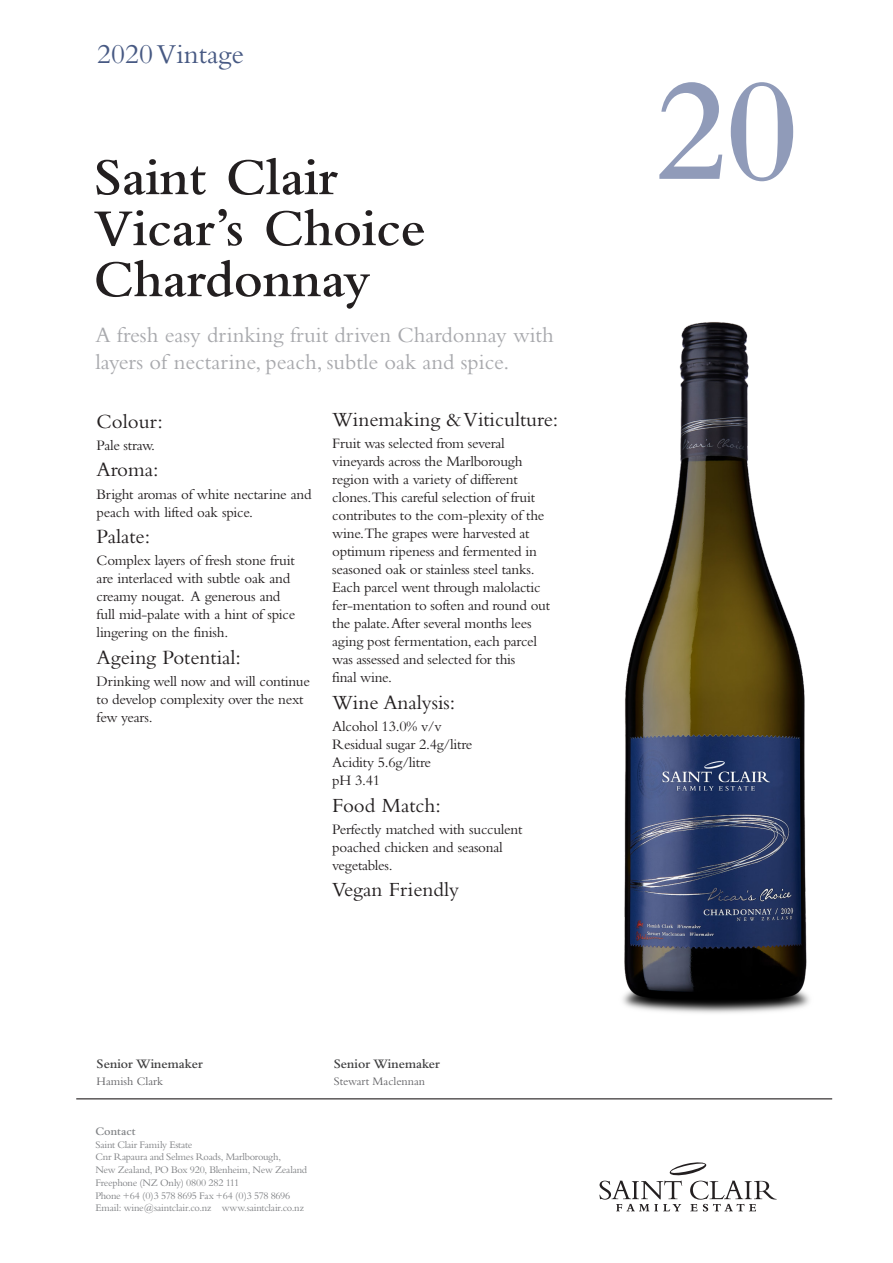
<style>
.page{position:relative;width:893px;height:1263px;background:#fff}
.page>*{position:absolute;margin:0;border:0;box-sizing:border-box;transform-origin:0 0}
.t1{font:600 151.5px "Bembo";color:#909bb9}
.Main_head{font:600 54px/51px "Bembo";color:#231f20}
.t2{font:28.5px "Bembo";color:#475983}
.t3{font:22.5px/27px "Bembo";color:#a8a9ad}
.sub_heads{font:21px "Bembo";color:#231f20}
.sub_heads-2{font:15px/18px "Bembo";letter-spacing:-.015em;color:#231f20}
.t4{font:600 13.5px "Bembo";color:#3e3e3f}
.t5{font:12px "Bembo";color:#636366}
.Body_copy{font:600 12px "Bembo";color:#808285}
.Body_copy-2{font:10.5px/12.8px "Bembo";letter-spacing:-.025em;color:#808285}
</style>
<div class="page">
<hr style="left:76px;top:1098px;width:756px;height:1px;background:#231f20">
<svg style="left:599px;top:1162px;width:178px;height:49px"></svg>
<img style="left:622px;top:322px;width:188px;height:691px">
<p class="t2" style="left:97px;top:38px;width:148px">2020 Vintage</p>
<p class="Main_head" style="left:94px;top:152px;width:334px">Saint Clair<br>Vicar’s Choice<br>Chardonnay</p>
<p class="t3" style="left:95px;top:321px;width:460px">A fresh easy drinking fruit driven Chardonnay with layers of nectarine, peach, subtle oak and spice.</p>
<p class="sub_heads" style="left:97px;top:409px;width:68px">Colour:</p>
<p class="sub_heads-2" style="left:97px;top:436px;width:60px">Pale straw.</p>
<p class="sub_heads" style="left:97px;top:457px;width:63px">Aroma:</p>
<p class="sub_heads-2" style="left:97px;top:485px;width:216px">Bright aromas of white nectarine and peach with lifted oak spice.</p>
<p class="sub_heads" style="left:97px;top:524px;width:55px">Palate:</p>
<p class="sub_heads-2" style="left:97px;top:551px;width:200px">Complex layers of fresh stone fruit are interlaced with subtle oak and creamy nougat. A generous and full mid-palate with a hint of spice lingering on the finish.</p>
<p class="sub_heads" style="left:97px;top:645px;width:146px">Ageing Potential:</p>
<p class="sub_heads-2" style="left:97px;top:672px;width:215px">Drinking well now and will continue to develop complexity over the next few years.</p>
<p class="sub_heads" style="left:332px;top:407px;width:228px">Winemaking &amp; Viticulture:</p>
<p class="sub_heads-2" style="left:332px;top:434px;width:219px">Fruit was selected from several vineyards across the Marlborough region with a variety of different clones.This careful selection of fruit contributes to the com-plexity of the wine.The grapes were harvested at optimum ripeness and fermented in seasoned oak or stainless steel tanks.<br>Each parcel went through malolactic fer-mentation to soften and round out the palate. After several months lees aging post fermentation, each parcel was assessed and selected for this<br>final wine.</p>
<p class="sub_heads" style="left:332px;top:690px;width:124px">Wine Analysis:</p>
<p class="sub_heads-2" style="left:332px;top:717px;width:111px">Alcohol 13.0% v/v</p>
<p class="sub_heads-2" style="left:332px;top:735px;width:142px">Residual sugar 2.4g/litre</p>
<p class="sub_heads-2" style="left:332px;top:753px;width:100px">Acidity 5.6g/litre</p>
<p class="sub_heads-2" style="left:332px;top:771px;width:49px">pH 3.41</p>
<p class="sub_heads" style="left:332px;top:793px;width:110px">Food Match:</p>
<p class="sub_heads-2" style="left:332px;top:820px;width:192px">Perfectly matched with succulent poached chicken and seasonal vegetables.</p>
<p class="sub_heads" style="left:332px;top:877px;width:128px">Vegan Friendly</p>
<p class="t4" style="left:97px;top:1056px;width:108px">Senior Winemaker</p>
<p class="t5" style="left:97px;top:1074px;width:68px">Hamish Clark</p>
<p class="Body_copy" style="left:95px;top:1124px;width:42px">Contact</p>
<p class="Body_copy-2" style="left:95px;top:1138px;width:99px">Saint Clair Family Estate</p>
<p class="Body_copy-2" style="left:95px;top:1150px;width:213px">Cnr Rapaura and Selmes Roads, Marlborough,<br>New Zealand, PO Box 920, Blenheim, New Zealand</p>
<p class="Body_copy-2" style="left:95px;top:1176px;width:196px">Freephone (NZ Only) 0800 282 111<br>Phone +64 (0)3 578 8695 Fax +64 (0)3 578 8696</p>
<p class="Body_copy-2" style="left:95px;top:1201px;width:210px">Email: wine@saintclair.co.nz www.saintclair.co.nz</p>
<p class="t4" style="left:334px;top:1056px;width:108px">Senior Winemaker</p>
<p class="t5" style="left:334px;top:1074px;width:93px">Stewart Maclennan</p>
<p class="t1" style="left:653px;top:47px;width:149px">20</p>
</div>
